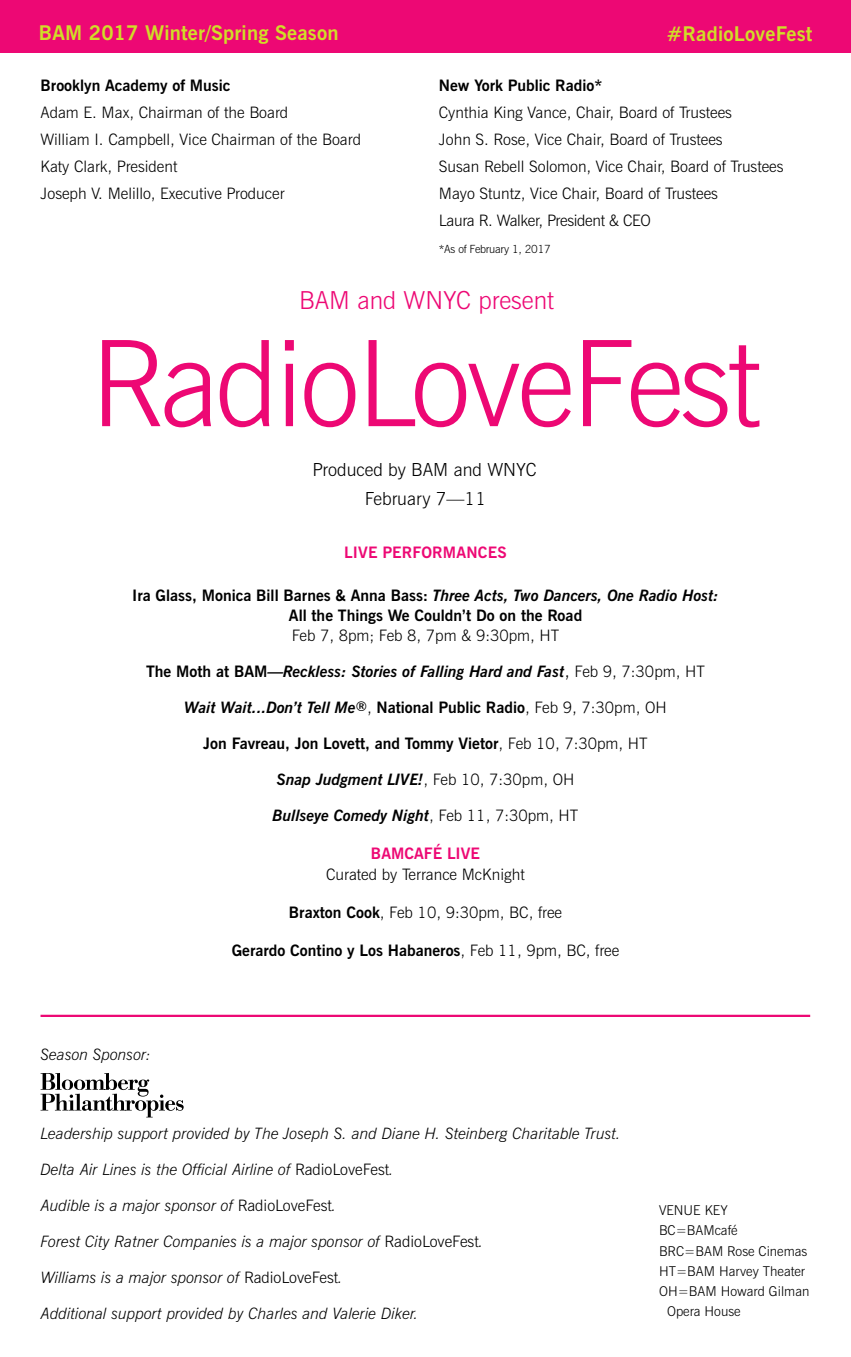
<style>
.page{position:relative;width:851px;height:1357px;background:#fff}
.page>*{position:absolute;margin:0;border:0;box-sizing:border-box;transform-origin:0 0}
.t1{font:300 119.25px "News Gothic BT";letter-spacing:-.03em;color:#ed0874}
.t2{font:300 24.75px "News Gothic BT";color:#ed0874}
.t3{font:700 20.25px "News Gothic BT";letter-spacing:.01em;color:#d0dd28}
.t4{font:300 18px "News Gothic BT";color:#000}
.t5{font:300 15.75px/27px "News Gothic BT";color:#000}
.t6{font:italic 300 15.75px "News Gothic BT";color:#000}
.t7{font:700 15.75px/20.2px "News Gothic BT";color:#000}
.t8{font:italic 700 15.75px "News Gothic BT";color:#000}
.t9{font:700 15.75px "News Gothic BT";color:#ed0874}
.t10{font:300 13.5px "News Gothic BT";color:#000}
.t11{font:300 11.25px "News Gothic BT";letter-spacing:-.02em;color:#000}
.s1{font-style:italic}
.s2{font-style:normal}
.s3{font-weight:300;font-style:normal;font-size:18px}
.s4{font-weight:300;font-style:normal}
.s5{font-size:13.5px}
.s6{font-weight:300}
.s7{font-weight:700}
</style>
<div class="page">
<div style="left:0;top:0;width:850px;height:53px;background:#ed0874"></div>
<hr style="left:40px;top:1015px;width:770px;height:2px;background:#ed0874">
<svg style="left:40px;top:1073px;width:144px;height:44px"></svg>
<p class="t3" style="left:39px;top:20px;width:301px">BAM 2017 Winter/Spring Season</p>
<p class="t3" style="left:666px;top:21px;width:147px">#RadioLoveFest</p>
<p class="t7" style="left:40px;top:76px;width:191px">Brooklyn Academy of Music</p>
<p class="t5" style="left:40px;top:99px;width:322px">Adam E. Max, Chairman of the Board<br>William I. Campbell, Vice Chairman of the Board Katy Clark, President<br>Joseph V. Melillo, Executive Producer</p>
<p class="t7" style="left:439px;top:76px;width:165px">New York Public Radio*</p>
<p class="t5" style="left:439px;top:99px;width:346px">Cynthia King Vance, Chair, Board of Trustees<br>John S. Rose, Vice Chair, Board of Trustees<br>Susan Rebell Solomon, Vice Chair, Board of Trustees Mayo Stuntz, Vice Chair, Board of Trustees<br>Laura R. Walker, President &amp; CEO</p>
<p class="t11" style="left:439px;top:243px;width:113px">*As of February 1, 2017</p>
<h2 class="t2" style="left:299px;top:286px;width:256px">BAM and WNYC present</h2>
<h1 class="t1" style="left:90px;top:311px;width:672px">RadioLoveFest</h1>
<p class="t4" style="left:312px;top:459px;width:225px">Produced by BAM and WNYC</p>
<p class="t4" style="left:364px;top:488px;width:123px">February 7—11</p>
<p class="t9" style="left:344px;top:543px;width:164px">LIVE PERFORMANCES</p>
<p class="t7" style="left:289px;top:585px;width:431px;text-indent:-157px">Ira Glass, Monica Bill Barnes &amp; Anna Bass: <span class="s1">Three Acts, Two Dancers, One Radio Host:<br></span>All the Things We Couldn’t Do on the Road</p>
<p class="t5" style="left:292px;top:622px;width:269px">Feb 7, 8pm; Feb 8, 7pm &amp; 9:30pm, HT</p>
<p class="t8" style="left:146px;top:662px;width:560px"><span class="s2">The Moth at BAM</span>—Reckless: Stories of Falling Hard and Fast<span class="s3">,</span> <span class="s4">Feb 9, 7:30pm, HT</span></p>
<p class="t8" style="left:184px;top:698px;width:484px">Wait Wait...Don’t Tell Me<span class="s5">®</span><span class="s4">,</span> <span class="s2">National Public Radio</span><span class="s4">, Feb 9, 7:30pm, OH</span></p>
<p class="t7" style="left:203px;top:733px;width:446px">Jon Favreau, Jon Lovett, and Tommy Vietor<span class="s6">, Feb 10, 7:30pm, HT</span></p>
<p class="t8" style="left:276px;top:770px;width:299px">Snap Judgment LIVE!<span class="s4">, Feb 10, 7:30pm, OH</span></p>
<p class="t8" style="left:272px;top:806px;width:307px">Bullseye Comedy Night<span class="s4">, Feb 11, 7:30pm, HT</span></p>
<p class="t9" style="left:371px;top:844px;width:111px">BAMCAFÉ LIVE</p>
<p class="t5" style="left:326px;top:860px;width:200px">Curated by Terrance McKnight</p>
<p class="t5" style="left:289px;top:899px;width:275px"><span class="s7">Braxton Cook</span>, Feb 10, 9:30pm, BC, free</p>
<p class="t7" style="left:232px;top:940px;width:389px">Gerardo Contino y Los Habaneros<span class="s6">, Feb 11, 9pm, BC, free</span></p>
<p class="t6" style="left:40px;top:1045px;width:112px">Season Sponsor:</p>
<p class="t6" style="left:40px;top:1124px;width:582px">Leadership support provided by The Joseph S. and Diane H. Steinberg Charitable Trust.</p>
<p class="t6" style="left:40px;top:1160px;width:355px">Delta Air Lines is the Official Airline of <span class="s2">RadioLoveFest</span>.</p>
<p class="t6" style="left:40px;top:1196px;width:297px">Audible is a major sponsor of <span class="s2">RadioLoveFest</span>.</p>
<p class="t6" style="left:40px;top:1232px;width:444px">Forest City Ratner Companies is a major sponsor of <span class="s2">RadioLoveFest</span>.</p>
<p class="t6" style="left:40px;top:1268px;width:304px">Williams is a major sponsor of <span class="s2">RadioLoveFest</span>.</p>
<p class="t6" style="left:40px;top:1304px;width:379px">Additional support provided by Charles and Valerie Diker.</p>
<p class="t10" style="left:659px;top:1202px;width:70px">VENUE KEY</p>
<p class="t10" style="left:659px;top:1222px;width:80px">BC=BAMcafé</p>
<p class="t10" style="left:659px;top:1242px;width:150px">BRC=BAM Rose Cinemas</p>
<p class="t10" style="left:659px;top:1263px;width:147px">HT=BAM Harvey Theater</p>
<p class="t10" style="left:659px;top:1283px;width:152px">OH=BAM Howard Gilman</p>
<p class="t10" style="left:667px;top:1303px;width:75px">Opera House</p>
</div>
